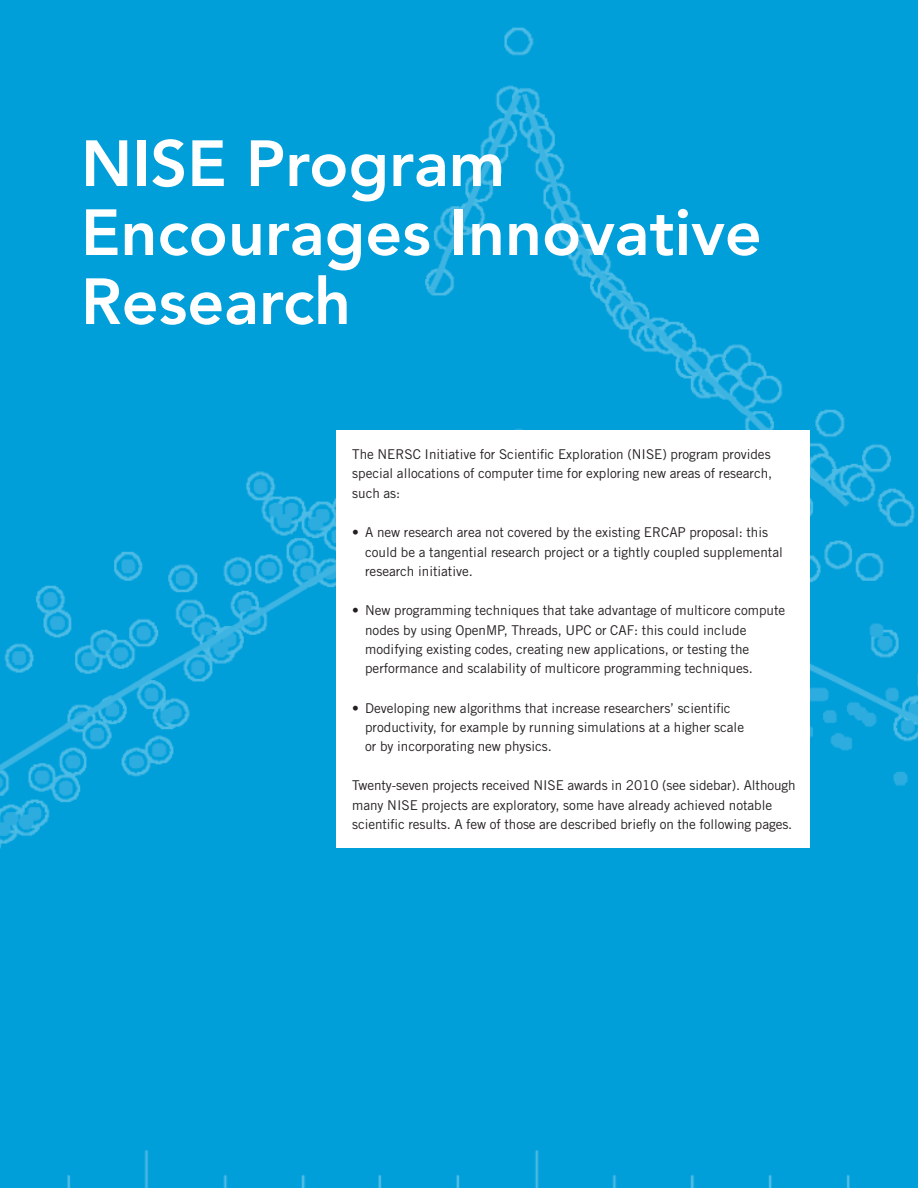
<style>
.page{position:relative;width:918px;height:1188px;background:#009fda}
.page>*{position:absolute;margin:0;border:0;box-sizing:border-box;transform-origin:0 0}
.t1{font:800 64.5px/69px "Avenir LT Std";color:#fff}
.Body___Bulleted_List{font:13.5px/19.5px "Trade Gothic LT Std";color:#231f20}
.Body{font:13.5px/19.5px "Trade Gothic LT Std";color:#231f20}
</style>
<div class="page">
<div style="left:337px;top:430px;width:473px;height:418px;background:#fff"></div>
<h1 class="t1" style="left:81px;top:129px;width:682px">NISE Program<br>Encourages Innovative<br>Research</h1>
<p class="Body" style="left:352px;top:444px;width:422px">The NERSC Initiative for Scientific Exploration (NISE) program provides special allocations of computer time for exploring new areas of research, such as:</p>
<p class="Body___Bulleted_List" style="left:365px;top:522px;width:419px;text-indent:-13px">• A new research area not covered by the existing ERCAP proposal: this could be a tangential research project or a tightly coupled supplemental research initiative.</p>
<p class="Body___Bulleted_List" style="left:365px;top:600px;width:422px;text-indent:-13px">• New programming techniques that take advantage of multicore compute nodes by using OpenMP, Threads, UPC or CAF: this could include modifying existing codes, creating new applications, or testing the performance and scalability of multicore programming techniques.</p>
<p class="Body___Bulleted_List" style="left:365px;top:698px;width:380px;text-indent:-13px">• Developing new algorithms that increase researchers’ scientific productivity, for example by running simulations at a higher scale or by incorporating new physics.</p>
<p class="Body" style="left:352px;top:776px;width:445px">Twenty-seven projects received NISE awards in 2010 (see sidebar). Although many NISE projects are exploratory, some have already achieved notable scientific results. A few of those are described briefly on the following pages.</p>
</div>
